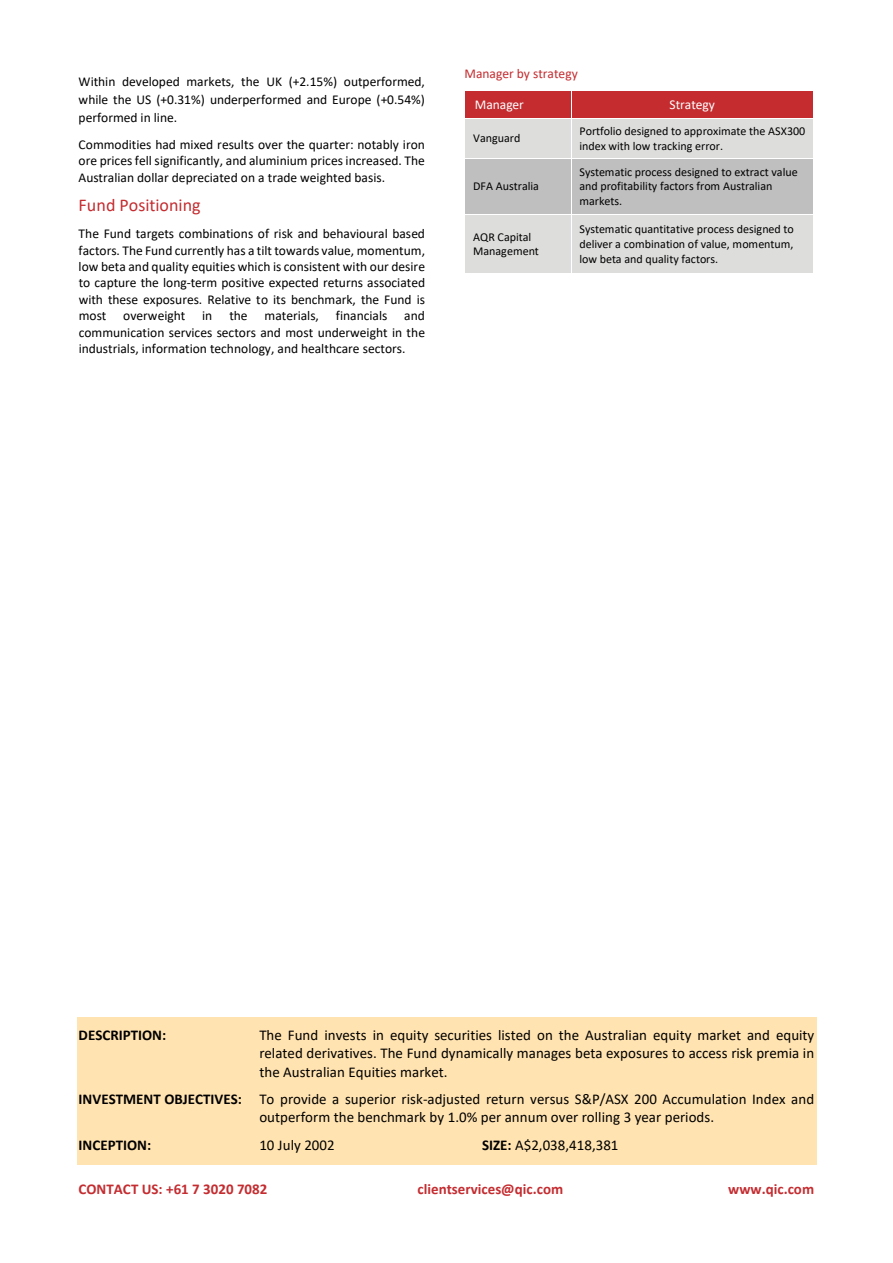
<style>
.page{position:relative;width:893px;height:1263px;background:#fff}
.page>*{position:absolute;margin:0;border:0;box-sizing:border-box;transform-origin:0 0}
.t1{font:18px "Calibri";letter-spacing:.005em;color:#c42c30}
.t2{font:15px/18.3px "Calibri";color:#000;text-align:justify}
.t3{font:700 15px "Calibri";color:#c42c30}
.t4{font:700 15px "Calibri";color:#000}
.t5{font:13.5px/16.5px "Calibri";color:#000;text-align:justify}
.t6{font:13.5px "Calibri";color:#c42c30}
.t7{font:13.5px "Calibri";color:#fff}
.t8{font:12px/14.7px "Calibri";letter-spacing:-.005em;color:#000}
.s1{font-weight:700}
</style>
<div class="page">
<hr style="left:76px;top:1017px;width:740px;height:4px;background:#ffe3b1">
<div style="left:76px;top:1021px;width:740px;height:23px;background:#ffe3b1"></div>
<div style="left:76px;top:1044px;width:740px;height:18px;background:#ffe3b1"></div>
<div style="left:76px;top:1062px;width:740px;height:28px;background:#ffe3b1"></div>
<div style="left:76px;top:1090px;width:740px;height:18px;background:#ffe3b1"></div>
<div style="left:76px;top:1108px;width:740px;height:27px;background:#ffe3b1"></div>
<div style="left:76px;top:1135px;width:740px;height:28px;background:#ffe3b1"></div>
<hr style="left:76px;top:1163px;width:740px;height:1px;background:#ffe3b1">
<div style="left:465px;top:91px;width:106px;height:27px;background:#c42c30"></div>
<div style="left:571px;top:91px;width:242px;height:27px;background:#c42c30"></div>
<div style="left:465px;top:119px;width:106px;height:39px;background:#dddedc"></div>
<div style="left:571px;top:119px;width:242px;height:39px;background:#dddedc"></div>
<svg style="left:571px;top:91px;width:1px;height:27px"></svg>
<hr style="left:465px;top:119px;width:1px;height:39px;background:#fff">
<hr style="left:571px;top:119px;width:1px;height:39px;background:#fff">
<div style="left:465px;top:159px;width:106px;height:55px;background:#bfbfbf"></div>
<div style="left:571px;top:159px;width:242px;height:55px;background:#bfbfbf"></div>
<hr style="left:465px;top:159px;width:1px;height:55px;background:#fff">
<hr style="left:571px;top:159px;width:1px;height:55px;background:#fff">
<div style="left:465px;top:215px;width:106px;height:58px;background:#dddedc"></div>
<div style="left:571px;top:215px;width:242px;height:58px;background:#dddedc"></div>
<hr style="left:465px;top:215px;width:1px;height:58px;background:#fff">
<hr style="left:571px;top:215px;width:1px;height:58px;background:#fff">
<p class="t5" style="left:79px;top:72px;width:348px;line-height:17.9px">Within developed markets, the UK (+2.15%) outperformed, while the US (+0.31%) underperformed and Europe (+0.54%) performed in line.</p>
<p class="t5" style="left:79px;top:135px;width:348px">Commodities had mixed results over the quarter: notably iron ore prices fell significantly, and aluminium prices increased. The Australian dollar depreciated on a trade weighted basis.</p>
<p class="t1" style="left:79px;top:193px;width:124px">Fund Positioning</p>
<p class="t5" style="left:79px;top:225px;width:348px">The Fund targets combinations of risk and behavioural based factors. The Fund currently has a tilt towards value, momentum, low beta and quality equities which is consistent with our desire to capture the long-term positive expected returns associated with these exposures. Relative to its benchmark, the Fund is most</p>
<p class="t5" style="left:79px;top:307px;width:348px;text-indent:257px">financials and communication services sectors and most underweight in the industrials, information technology, and healthcare sectors.</p>
<p class="t5" style="left:123px;top:307px;width:63px">overweight</p>
<p class="t5" style="left:202px;top:307px;width:12px">in</p>
<p class="t5" style="left:229px;top:307px;width:20px">the</p>
<p class="t5" style="left:265px;top:307px;width:56px">materials,</p>
<p class="t6" style="left:465px;top:64px;width:115px">Manager by strategy</p>
<p class="t7" style="left:475px;top:95px;width:51px">Manager</p>
<p class="t7" style="left:670px;top:95px;width:47px">Strategy</p>
<p class="t8" style="left:473px;top:131px;width:49px">Vanguard</p>
<p class="t8" style="left:579px;top:123px;width:227px">Portfolio designed to approximate the ASX300 index with low tracking error.</p>
<p class="t8" style="left:473px;top:179px;width:67px">DFA Australia</p>
<p class="t8" style="left:579px;top:164px;width:220px">Systematic process designed to extract value and profitability factors from Australian markets.</p>
<p class="t8" style="left:473px;top:229px;width:67px">AQR Capital<br>Management</p>
<p class="t8" style="left:579px;top:222px;width:216px;text-align:justify">Systematic quantitative process designed to deliver a combination of value, momentum, low beta and quality factors.</p>
<p class="t4" style="left:79px;top:1024px;width:89px">DESCRIPTION:</p>
<p class="t2" style="left:259px;top:1025px;width:556px">The Fund invests in equity securities listed on the Australian equity market and equity related derivatives. The Fund dynamically manages beta exposures to access risk premia in the Australian Equities market.</p>
<p class="t2" style="left:259px;top:1089px;width:556px;text-indent:-181px"><span class="s1">INVESTMENT OBJECTIVES:</span> To provide a superior risk-adjusted return versus S&amp;P/ASX 200 Accumulation Index and outperform the benchmark by 1.0% per annum over rolling 3 year periods.</p>
<p class="t4" style="left:79px;top:1134px;width:74px">INCEPTION:</p>
<p class="t2" style="left:259px;top:1135px;width:77px">10 July 2002</p>
<p class="t2" style="left:482px;top:1135px;width:138px"><span class="s1">SIZE:</span> A$2,038,418,381</p>
<p class="t3" style="left:79px;top:1178px;width:190px">CONTACT US: +61 7 3020 7082</p>
<p class="t3" style="left:418px;top:1178px;width:147px">clientservices@qic.com</p>
<p class="t3" style="left:728px;top:1178px;width:87px">www.qic.com</p>
</div>
